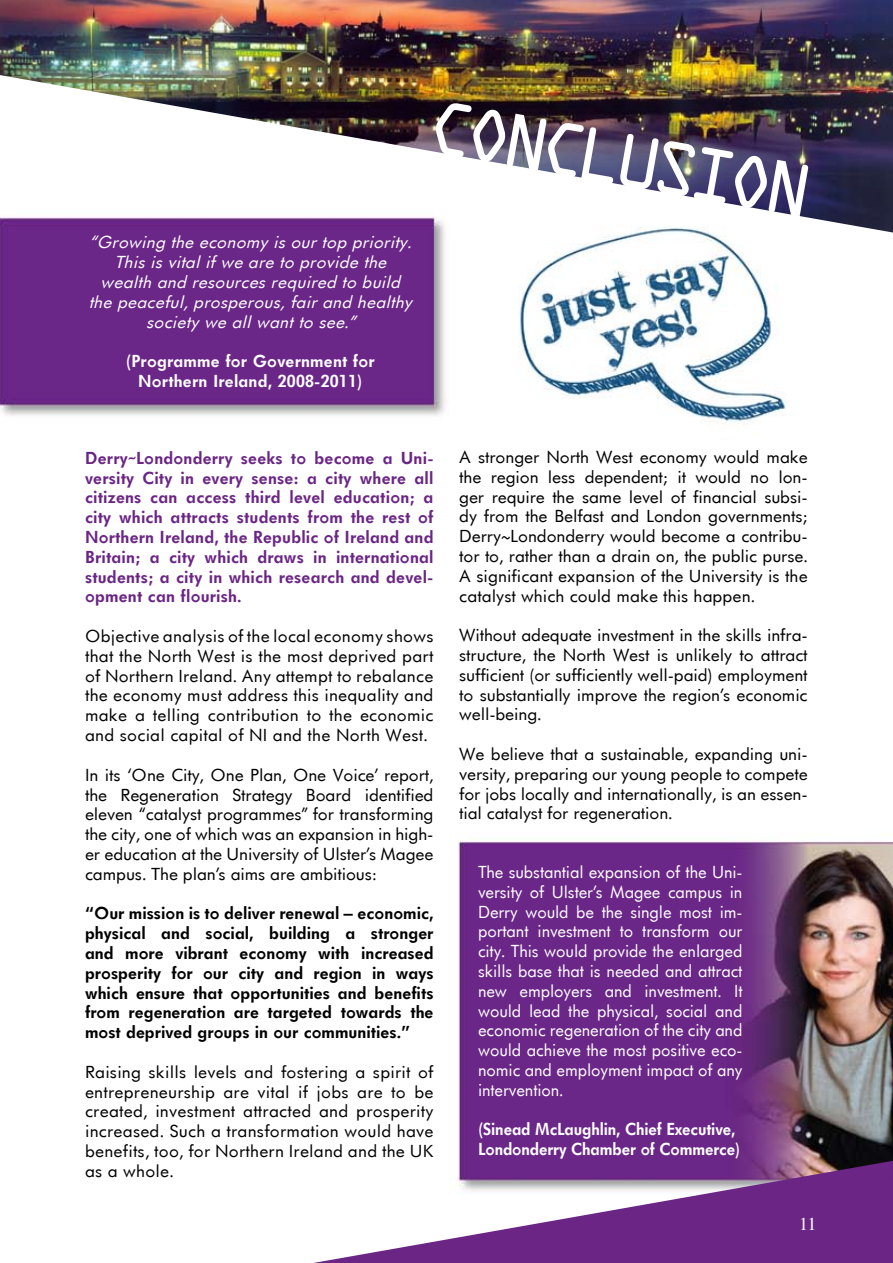
<style>
.page{position:relative;width:893px;height:1263px;background:#fff}
.page>*{position:absolute;margin:0;border:0;box-sizing:border-box;transform-origin:0 0}
.t1{font:18px "Times";color:#fff}
.t2{font:16.5px/19.8px "Futurist";letter-spacing:-.015em;color:#000;text-align:justify}
.t3{font:16.5px/19.8px "Futurist";letter-spacing:-.02em;color:#fff;text-align:justify;scale:.95 1}
.t4{font:700 16.5px/19.8px "Futurist";color:#6a2585;text-align:justify}
.t5{font:700 16.5px/19.8px "Futurist";letter-spacing:-.01em;color:#000;text-align:justify}
.t6{font:italic 16.5px/19.8px "Futurist";color:#fff;text-align:center}
.t7{font:700 16.5px/19.8px "Futurist";letter-spacing:-.02em;color:#fff;scale:.95 1}
.t8{font:700 16.5px/19.8px "Futurist";color:#fff;text-align:center}
</style>
<div class="page">
<img style="left:0;top:233px;width:893px;height:928px">
<svg style="left:313px;top:1161px;width:580px;height:102px;fill:#6a2585"></svg>
<img style="left:0;top:0;width:893px;height:233px">
<img style="left:436px;top:0;width:457px;height:217px">
<div style="left:0;top:752px;width:57px;height:511px;background:#fff"></div>
<p class="t6" style="left:89px;top:232px;width:325px">“Growing the economy is our top priority.<br>This is vital if we are to provide the wealth and resources required to build the peaceful, prosperous, fair and healthy society we all want to see.”</p>
<p class="t8" style="left:126px;top:351px;width:250px">(Programme for Government for<br>Northern Ireland, 2008-2011)</p>
<p class="t4" style="left:85px;top:447px;width:350px">Derry~Londonderry seeks to become a Uni&shy;versity City in every sense: a city where all citizens can access third level education; a city which attracts students from the rest of Northern Ireland, the Republic of Ireland and Britain; a city which draws in international students; a city in which research and devel&shy;opment can flourish.</p>
<p class="t2" style="left:85px;top:626px;width:350px">Objective analysis of the local economy shows that the North West is the most deprived part of Northern Ireland. Any attempt to rebalance the economy must address this inequality and make a telling contribution to the economic and social capital of NI and the North West.</p>
<p class="t2" style="left:85px;top:764px;width:350px">In its ‘One City, One Plan, One Voice’ report, the Regeneration Strategy Board identified eleven “catalyst programmes” for transforming the city, one of which was an expansion in high&shy;er education at the University of Ulster’s Magee campus. The plan’s aims are ambitious:</p>
<p class="t5" style="left:85px;top:903px;width:350px">“Our mission is to deliver renewal – economic, physical and social, building a stronger and more vibrant economy with increased prosperity for our city and region in ways which ensure that opportunities and benefits from regeneration are targeted towards the most deprived groups in our communities.”</p>
<p class="t2" style="left:85px;top:1061px;width:350px">Raising skills levels and fostering a spirit of entrepreneurship are vital if jobs are to be created, investment attracted and prosperity increased. Such a transformation would have benefits, too, for Northern Ireland and the UK as a whole.</p>
<p class="t2" style="left:459px;top:447px;width:350px">A stronger North West economy would make the region less dependent; it would no lon&shy;ger require the same level of financial subsi&shy;dy from the Belfast and London governments; Derry~Londonderry would become a contribu&shy;tor to, rather than a drain on, the public purse.<br>A significant expansion of the University is the catalyst which could make this happen.</p>
<p class="t2" style="left:459px;top:625px;width:350px">Without adequate investment in the skills infra&shy;structure, the North West is unlikely to attract sufficient (or sufficiently well-paid) employment to substantially improve the region’s economic well-being.</p>
<p class="t2" style="left:459px;top:744px;width:350px">We believe that a sustainable, expanding uni&shy;versity, preparing our young people to compete for jobs locally and internationally, is an essen&shy;tial catalyst for regeneration.</p>
<p class="t3" style="left:478px;top:862px;width:280px">The substantial expansion of the Uni&shy;versity of Ulster’s Magee campus in Derry would be the single most im&shy;portant investment to transform our city. This would provide the enlarged skills base that is needed and attract new employers and investment. It would lead the physical, social and economic regeneration of the city and would achieve the most positive eco&shy;nomic and employment impact of any intervention.</p>
<p class="t7" style="left:478px;top:1119px;width:278px">(Sinead McLaughlin, Chief Executive,<br>Londonderry Chamber of Commerce)</p>
<p class="t1" style="left:799px;top:1207px;width:19px">11</p>
</div>
